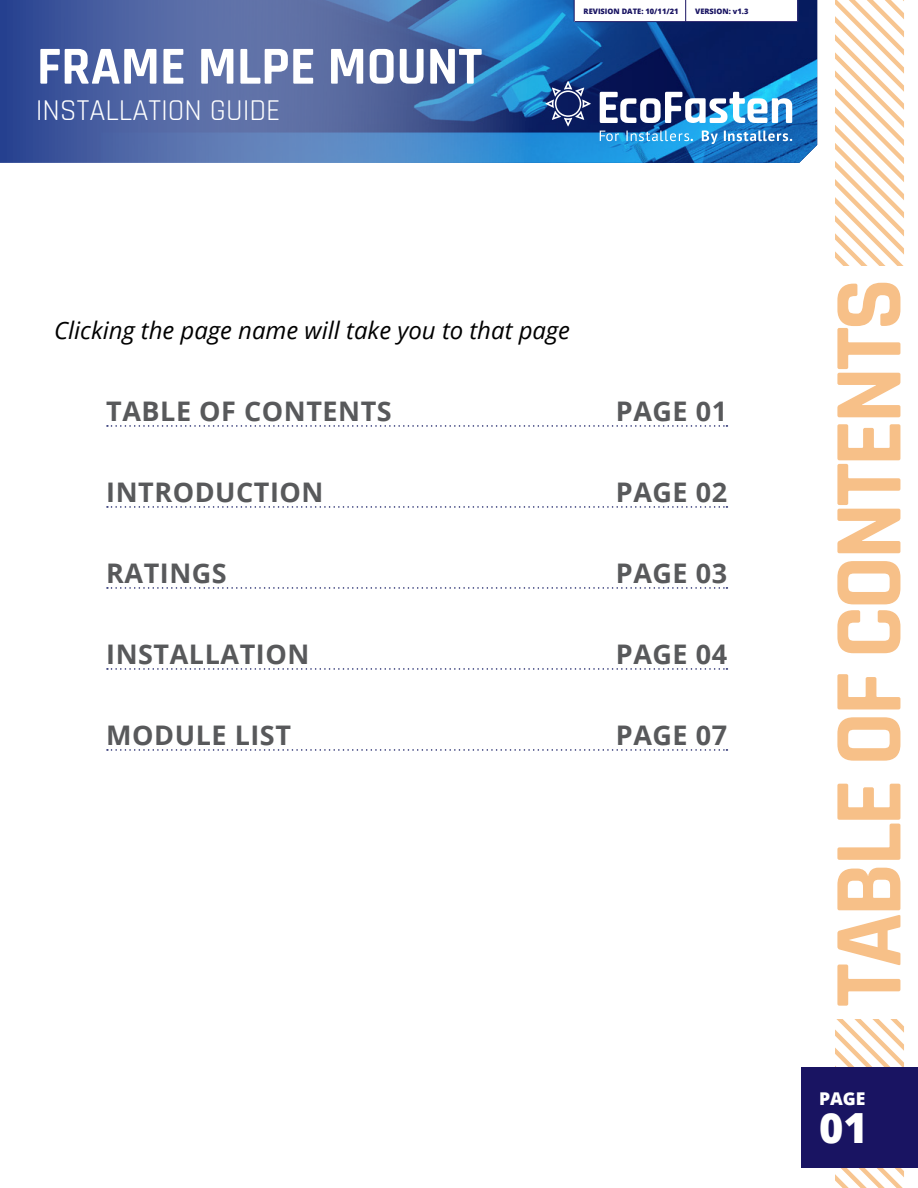
<style>
.page{position:relative;width:918px;height:1188px;background:#fff}
.page>*{position:absolute;margin:0;border:0;box-sizing:border-box;transform-origin:0 0}
.t1{font:700 97.95px "Rajdhani";letter-spacing:-.04em;color:#f7c088}
.t2{font:700 54px "Rajdhani";color:#fff}
.t3{font:800 41.55px "Open Sans";color:#fff}
.t4{font:30px "Rajdhani";color:#fff}
.t5{font:700 27px "Open Sans";letter-spacing:.02em;color:#58595b}
.t6{font:italic 24px "Open Sans";color:#000}
.t7{font:800 17.55px "Open Sans";color:#fff}
.t8{font:800 7.5px "Open Sans";color:#191462}
</style>
<div class="page">
<svg style="left:0;top:0;width:817px;height:163px;background:#3b62a2"></svg>
<svg style="left:545px;top:81px;width:46px;height:45px;background:#354a82"></svg>
<svg style="left:600px;top:92px;width:192px;height:31px"></svg>
<svg style="left:600px;top:131px;width:93px;height:10px"></svg>
<svg style="left:702px;top:130px;width:90px;height:14px"></svg>
<div style="left:574px;top:0;width:224px;height:22px;background:#fff"></div>
<hr style="left:575px;top:21px;width:223px;height:1px;background:#191462">
<svg style="left:685px;top:0;width:1px;height:22px"></svg>
<svg style="left:574px;top:0;width:1px;height:22px"></svg>
<svg style="left:835px;top:0;width:69px;height:1188px"></svg>
<div style="left:815px;top:266px;width:103px;height:753px;background:#fff"></div>
<div style="left:801px;top:1067px;width:117px;height:101px;background:#191462"></div>
<svg style="left:797px;top:0;width:1px;height:22px"></svg>
<svg style="left:107px;top:425px;width:620px;height:2px"></svg>
<svg style="left:107px;top:506px;width:620px;height:2px"></svg>
<svg style="left:107px;top:587px;width:620px;height:2px"></svg>
<svg style="left:107px;top:668px;width:620px;height:2px"></svg>
<svg style="left:107px;top:749px;width:620px;height:2px"></svg>
<h2 class="t2" style="left:37px;top:33px;width:447px">FRAME MLPE MOUNT</h2>
<p class="t4" style="left:36px;top:93px;width:247px">INSTALLATION GUIDE</p>
<p class="t8" style="left:584px;top:5px;width:96px">REVISION DATE: 10/11/21</p>
<p class="t8" style="left:695px;top:5px;width:55px">VERSION: v1.3</p>
<p class="t6" style="left:54px;top:314px;width:517px">Clicking the page name will take you to that page</p>
<p class="t5" style="left:106px;top:393px;width:287px">TABLE OF CONTENTS</p>
<p class="t5" style="left:616px;top:393px;width:113px">PAGE 01</p>
<p class="t5" style="left:106px;top:474px;width:219px">INTRODUCTION</p>
<p class="t5" style="left:616px;top:474px;width:113px">PAGE 02</p>
<p class="t5" style="left:106px;top:555px;width:122px">RATINGS</p>
<p class="t5" style="left:616px;top:555px;width:113px">PAGE 03</p>
<p class="t5" style="left:106px;top:636px;width:205px">INSTALLATION</p>
<p class="t5" style="left:616px;top:636px;width:113px">PAGE 04</p>
<p class="t5" style="left:106px;top:717px;width:186px">MODULE LIST</p>
<p class="t5" style="left:616px;top:717px;width:113px">PAGE 07</p>
<h1 class="t1" style="left:809px;top:1007px;width:730px;rotate:-90deg">TABLE OF CONTENTS</h1>
<p class="t7" style="left:819px;top:1086px;width:48px">PAGE</p>
<h3 class="t3" style="left:819px;top:1097px;width:50px">01</h3>
</div>
